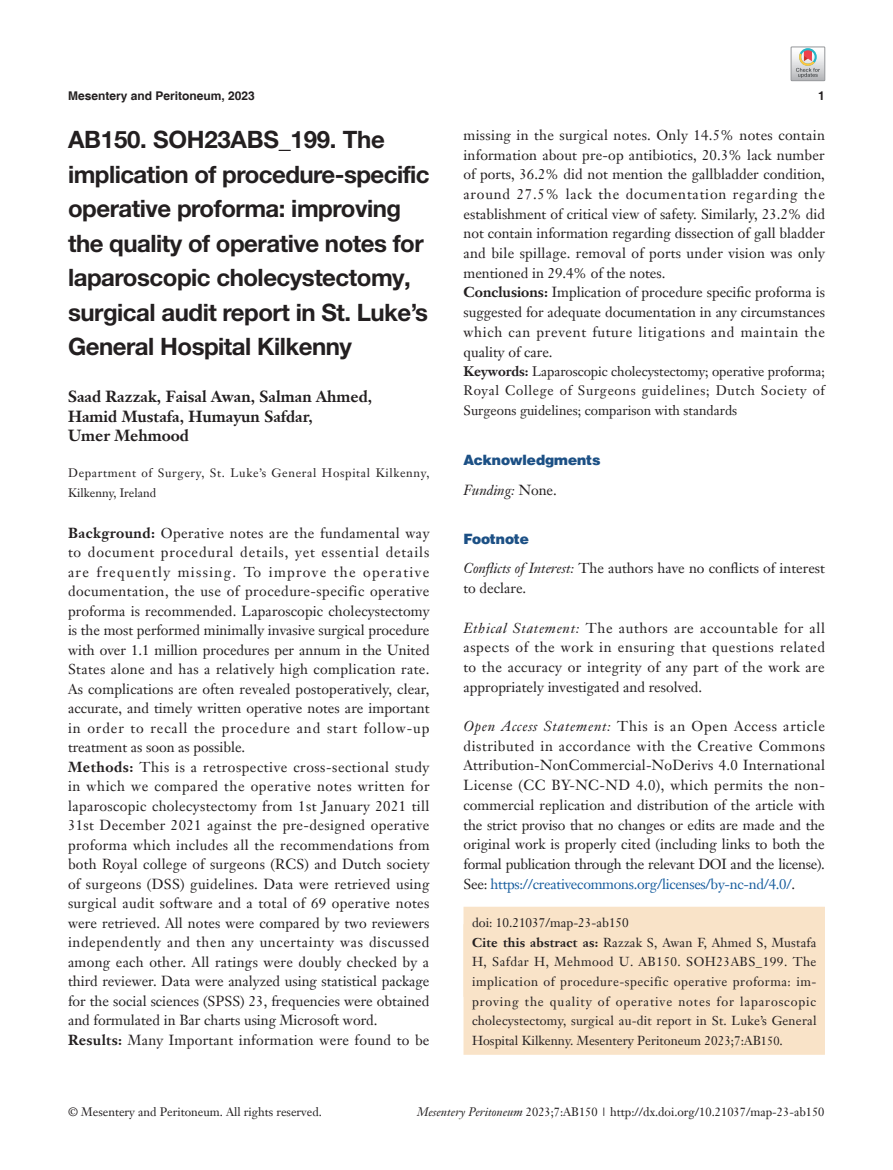
<style>
.page{position:relative;width:893px;height:1170px;background:#fff}
.page>*{position:absolute;margin:0;border:0;box-sizing:border-box;transform-origin:0 0}
.t1{font:700 24px/34.5px "Helvetica Neue LT Pro";letter-spacing:-.02em;color:#231f20}
.t2{font:700 15.75px/19.5px "Janson Text LT";color:#231f20}
.t3{font:14.25px/19.5px "Janson Text LT";letter-spacing:.015em;color:#231f20}
.t4{font:900 14.25px "Helvetica";color:#1c5085}
.t5{font:italic 14.25px "Janson Text LT";color:#231f20}
.t6{font:13.5px/19.6px "Janson Text LT";color:#231f20;text-align:justify}
.t7{font:12.75px/19.6px "Janson Text LT";letter-spacing:.035em;color:#231f20}
.t8{font:12px "Janson Text LT";color:#231f20}
.t9{font:12px/19.5px "Janson Text LT";letter-spacing:.055em;color:#231f20}
.t10{font:700 12px "Helvetica";color:#231f20}
.s1{font-weight:700}
.s2{color:#202124}
.s3{font-style:normal}
.s4{font-style:italic}
.s5{color:#175d9e}
.s6{font-size:12px}
</style>
<div class="page">
<div style="left:463px;top:906px;width:362px;height:90px;background:#f9e3c8"></div>
<div style="left:463px;top:924px;width:362px;height:130px;background:#f9e3c8"></div>
<svg style="left:791px;top:47px;width:34px;height:34px"></svg>
<p class="t10" style="left:68px;top:88px;width:188px">Mesentery and Peritoneum, 2023</p>
<p class="t10" style="left:818px;top:88px;width:8px">1</p>
<h1 class="t1" style="left:68px;top:122px;width:363px">AB150. SOH23ABS_199. The implication of procedure-specific operative proforma: improving the quality of operative notes for laparoscopic cholecystectomy, surgical audit report in St. Luke’s<br>General Hospital Kilkenny</h1>
<p class="t2" style="left:68px;top:387px;width:306px">Saad Razzak, Faisal Awan, Salman Ahmed,<br>Hamid Mustafa, Humayun Safdar,<br>Umer Mehmood</p>
<p class="t9" style="left:68px;top:463px;width:363px">Department of Surgery, St. Luke’s General Hospital Kilkenny,<br>Kilkenny, Ireland</p>
<p class="t3" style="left:68px;top:522px;width:363px"><span class="s1">Background:</span> Operative notes are the fundamental way to document procedural details, yet essential details are frequently missing. To improve the operative documentation, the use of procedure-specific operative proforma is recommended. Laparoscopic cholecystectomy is the most performed minimally invasive surgical procedure with over 1.1 million procedures per annum in the United States alone and has a relatively high complication rate.<br>As complications are often revealed postoperatively, clear, accurate, and timely written operative notes are important in order to recall the procedure and start follow-up treatment as soon as possible.<br><span class="s1">Methods:</span> This is a retrospective cross-sectional study in which we compared the operative notes written for laparoscopic cholecystectomy from 1st January 2021 till 31st December 2021 against the pre-designed operative proforma which includes all the recommendations from both Royal college of surgeons (RCS) and Dutch society of surgeons (DSS) guidelines. Data were retrieved using surgical audit software and a total of 69 operative notes were retrieved. All notes were compared by two reviewers independently and then any uncertainty was discussed among each other. All ratings were doubly checked by a third reviewer. Data were analyzed using <span class="s2">statistical package for the social</span> sciences (SPSS) 23, frequencies were obtained and formulated in Bar charts using Microsoft word.<br><span class="s1">Results:</span> Many Important information were found to be</p>
<p class="t3" style="left:463px;top:125px;width:363px">missing in the surgical notes. Only 14.5% notes contain information about pre-op antibiotics, 20.3% lack number of ports, 36.2% did not mention the gallbladder condition, around 27.5% lack the documentation regarding the establishment of critical view of safety. Similarly, 23.2% did not contain information regarding dissection of gall bladder and bile spillage. removal of ports under vision was only mentioned in 29.4% of the notes.<br><span class="s1">Conclusions:</span> Implication of procedure specific proforma is suggested for adequate documentation in any circumstances which can prevent future litigations and maintain the quality of care.</p>
<p class="t6" style="left:463px;top:361px;width:363px"><span class="s1">Keywords:</span> Laparoscopic cholecystectomy; operative proforma; Royal College of Surgeons guidelines; Dutch Society of Surgeons guidelines; comparison with standards</p>
<p class="t4" style="left:463px;top:450px;width:139px">Acknowledgments</p>
<p class="t5" style="left:463px;top:481px;width:95px">Funding: <span class="s3">None.</span></p>
<p class="t4" style="left:463px;top:529px;width:67px">Footnote</p>
<p class="t3" style="left:463px;top:558px;width:363px"><span class="s4">Conflicts of Interest:</span> The authors have no conflicts of interest to declare.</p>
<p class="t3" style="left:463px;top:617px;width:363px;text-align:justify"><span class="s4">Ethical Statement:</span> The authors are accountable for all aspects of the work in ensuring that questions related to the accuracy or integrity of any part of the work are appropriately investigated and resolved.</p>
<p class="t3" style="left:463px;top:716px;width:363px;text-align:justify"><span class="s4">Open Access Statement:</span> This is an Open Access article distributed in accordance with the Creative Commons Attribution-NonCommercial-NoDerivs 4.0 International License (CC BY-NC-ND 4.0), which permits the non&shy;commercial replication and distribution of the article with the strict proviso that no changes or edits are made and the original work is properly cited (including links to both the formal publication through the relevant DOI and the license).<br>See: <span class="s5">https://creativecommons.org/licenses/by-nc-nd/4.0/</span>.</p>
<p class="t7" style="left:472px;top:912px;width:346px">doi: 10.21037/map-23-ab150<br><span class="s1">Cite this abstract as:</span> Razzak S, Awan F, Ahmed S, Mustafa H, Safdar H, Mehmood U. AB150. SOH23ABS_199. The implication of procedure-specific operative proforma: im&shy;proving the quality of operative notes for laparoscopic cholecystectomy, surgical au-dit report in St. Luke’s General Hospital Kilkenny. Mesentery Peritoneum 2023;7:AB<span class="s6">150</span>.</p>
<p class="t8" style="left:68px;top:1104px;width:255px">© Mesentery and Peritoneum. All rights reserved.</p>
<p class="t8" style="left:417px;top:1104px;width:409px"><span class="s4">Mesentery Peritoneum</span> 2023;7:AB150 | http://dx.doi.org/10.21037/map-23-ab150</p>
</div>
